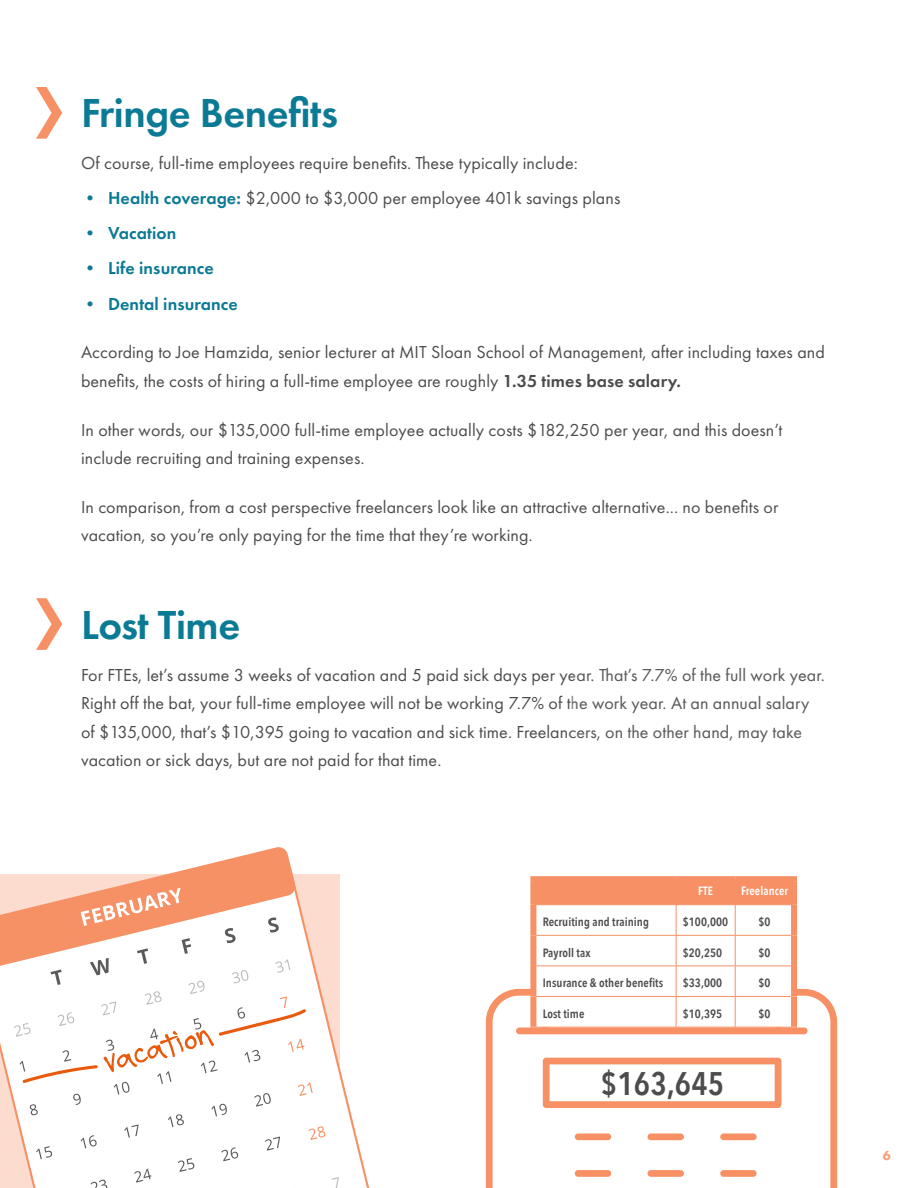
<style>
.page{position:relative;width:918px;height:1188px;background:#fff}
.page>*{position:absolute;margin:0;border:0;box-sizing:border-box;transform-origin:0 0}
.BODY{font:600 42px "Futura PT";letter-spacing:-.01em;color:#0b7a94}
.BODY-2{font:600 32.7px "Avenir Next Condensed";letter-spacing:.005em;color:#4b4c4d}
.BODY-3{font:18px/28.5px "Futura PT";letter-spacing:.005em;color:#4b4c4d}
.t1{font:600 18px "Futura PT";letter-spacing:.005em;color:#0b7a94}
.t2{font:800 13.5px "Futura PT";color:#f79064}
.BODY-4{font:600 12px "Avenir Next Condensed";letter-spacing:.005em;color:#4b4c4d}
.BODY-5{font:600 12px "Avenir Next Condensed";letter-spacing:.005em;color:#fff}
.s1{font-weight:600;color:#0b7a94}
.s2{font-weight:600}
</style>
<div class="page">
<svg style="left:486px;top:988px;width:351px;height:200px"></svg>
<div style="left:720px;top:1170px;width:37px;height:7px;background:#f79064;border-radius:3px"></div>
<div style="left:720px;top:1133px;width:37px;height:7px;background:#f79064;border-radius:3px"></div>
<svg style="left:536px;top:882px;width:255px;height:145px"></svg>
<hr style="left:536px;top:904px;width:140px;height:1px;background:#f79064">
<hr style="left:676px;top:904px;width:59px;height:1px;background:#f79064">
<hr style="left:676px;top:905px;width:1px;height:30px;background:#f79064">
<hr style="left:735px;top:904px;width:56px;height:1px;background:#f79064">
<hr style="left:735px;top:905px;width:1px;height:30px;background:#f79064">
<hr style="left:536px;top:935px;width:140px;height:1px;background:#f79064">
<hr style="left:676px;top:935px;width:59px;height:1px;background:#f79064">
<hr style="left:676px;top:936px;width:1px;height:30px;background:#f79064">
<hr style="left:735px;top:935px;width:56px;height:1px;background:#f79064">
<hr style="left:735px;top:936px;width:1px;height:30px;background:#f79064">
<hr style="left:536px;top:966px;width:140px;height:1px;background:#f79064">
<hr style="left:676px;top:966px;width:59px;height:1px;background:#f79064">
<hr style="left:676px;top:966px;width:1px;height:30px;background:#f79064">
<hr style="left:735px;top:966px;width:56px;height:1px;background:#f79064">
<hr style="left:735px;top:966px;width:1px;height:30px;background:#f79064">
<hr style="left:536px;top:996px;width:140px;height:1px;background:#f79064">
<hr style="left:676px;top:996px;width:59px;height:1px;background:#f79064">
<hr style="left:676px;top:997px;width:1px;height:30px;background:#f79064">
<hr style="left:735px;top:996px;width:56px;height:1px;background:#f79064">
<hr style="left:735px;top:997px;width:1px;height:30px;background:#f79064">
<hr style="left:530px;top:1027px;width:146px;height:1px;background:#f79064">
<hr style="left:676px;top:1027px;width:59px;height:1px;background:#f79064">
<hr style="left:735px;top:1027px;width:62px;height:1px;background:#f79064">
<div style="left:530px;top:876px;width:146px;height:6px;background:#f79064"></div>
<div style="left:676px;top:876px;width:59px;height:6px;background:#f79064"></div>
<div style="left:735px;top:876px;width:62px;height:6px;background:#f79064"></div>
<div style="left:530px;top:966px;width:6px;height:31px;background:#f79064"></div>
<div style="left:791px;top:966px;width:6px;height:31px;background:#f79064"></div>
<div style="left:530px;top:997px;width:6px;height:30px;background:#f79064"></div>
<div style="left:791px;top:997px;width:6px;height:30px;background:#f79064"></div>
<div style="left:530px;top:905px;width:6px;height:30px;background:#f79064"></div>
<div style="left:791px;top:905px;width:6px;height:30px;background:#f79064"></div>
<div style="left:530px;top:935px;width:6px;height:31px;background:#f79064"></div>
<div style="left:791px;top:935px;width:6px;height:31px;background:#f79064"></div>
<div style="left:530px;top:882px;width:6px;height:23px;background:#f79064"></div>
<div style="left:791px;top:882px;width:6px;height:23px;background:#f79064"></div>
<svg style="left:36px;top:87px;width:26px;height:52px"></svg>
<svg style="left:36px;top:598px;width:26px;height:52px"></svg>
<svg style="left:0;top:847px;width:362px;height:341px"></svg>
<p class="BODY" style="left:81px;top:86px;width:259px">Fringe Benefits</p>
<p class="BODY-3" style="left:81px;top:148px;width:498px">Of course, full-time employees require benefits. These typically include:</p>
<p class="BODY-3" style="left:81px;top:183px;width:541px"><span class="s1">• Health coverage:</span> $2,000 to $3,000 per employee 401k savings plans</p>
<p class="t1" style="left:81px;top:222px;width:97px">• Vacation</p>
<p class="t1" style="left:81px;top:257px;width:134px">• Life insurance</p>
<p class="t1" style="left:81px;top:292px;width:158px">• Dental insurance</p>
<p class="BODY-3" style="left:81px;top:338px;width:745px">According to Joe Hamzida, senior lecturer at MIT Sloan School of Management, after including taxes and benefits, the costs of hiring a full-time employee are roughly <span class="s2">1.35 times base salary.</span></p>
<p class="BODY-3" style="left:81px;top:415px;width:703px">In other words, our $135,000 full-time employee actually costs $182,250 per year, and this doesn’t include recruiting and training expenses.</p>
<p class="BODY-3" style="left:81px;top:492px;width:699px">In comparison, from a cost perspective freelancers look like an attractive alternative... no benefits or vacation, so you’re only paying for the time that they’re working.</p>
<p class="BODY" style="left:81px;top:598px;width:161px">Lost Time</p>
<p class="BODY-3" style="left:81px;top:660px;width:746px">For FTEs, let’s assume 3 weeks of vacation and 5 paid sick days per year. That’s 7.7% of the full work year.<br>Right off the bat, your full-time employee will not be working 7.7% of the work year. At an annual salary of $135,000, that’s $10,395 going to vacation and sick time. Freelancers, on the other hand, may take vacation or sick days, but are not paid for that time.</p>
<p class="BODY-5" style="left:698px;top:881px;width:16px">FTE</p>
<p class="BODY-5" style="left:741px;top:881px;width:49px">Freelancer</p>
<p class="BODY-4" style="left:543px;top:911px;width:108px">Recruiting and training</p>
<p class="BODY-4" style="left:683px;top:911px;width:47px">$100,000</p>
<p class="BODY-4" style="left:759px;top:911px;width:14px">$0</p>
<p class="BODY-4" style="left:543px;top:942px;width:49px">Payroll tax</p>
<p class="BODY-4" style="left:683px;top:942px;width:41px">$20,250</p>
<p class="BODY-4" style="left:759px;top:942px;width:14px">$0</p>
<p class="BODY-4" style="left:543px;top:973px;width:122px">Insurance &amp; other benefits</p>
<p class="BODY-4" style="left:683px;top:973px;width:41px">$33,000</p>
<p class="BODY-4" style="left:759px;top:973px;width:14px">$0</p>
<p class="BODY-4" style="left:543px;top:1003px;width:43px">Lost time</p>
<p class="BODY-4" style="left:683px;top:1003px;width:41px">$10,395</p>
<p class="BODY-4" style="left:759px;top:1003px;width:14px">$0</p>
<p class="BODY-2" style="left:601px;top:1056px;width:125px">$163,645</p>
<p class="t2" style="left:883px;top:1147px;width:10px">6</p>
</div>
